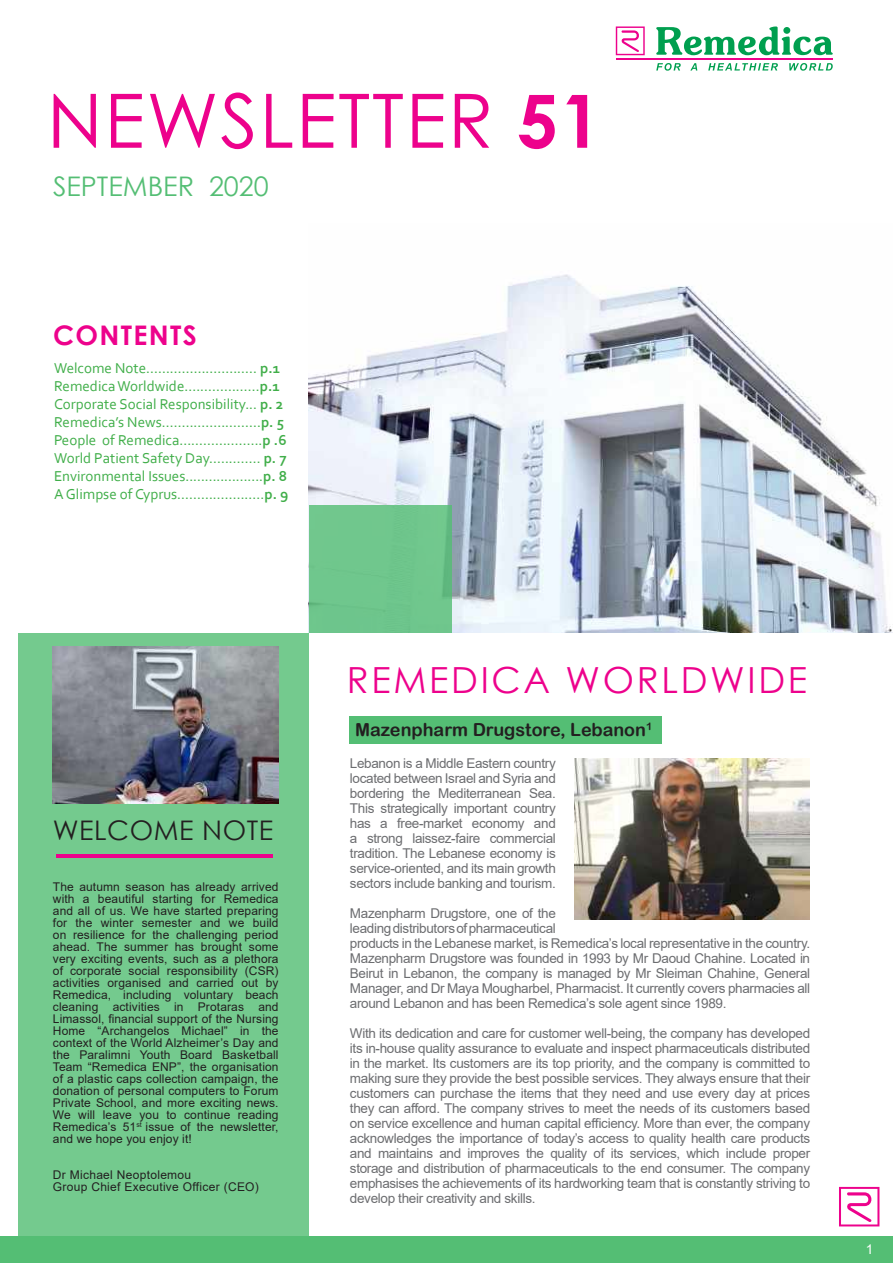
<style>
.page{position:relative;width:893px;height:1263px;background:#fff}
.page>*{position:absolute;margin:0;border:0;box-sizing:border-box;transform-origin:0 0}
.t1{font:75px "Century Gothic";letter-spacing:.025em;color:#ed028c}
.t2{font:36px "Century Gothic";letter-spacing:.075em;color:#ed028c}
.t3{font:27px "Century Gothic";color:#54be74}
.t4{font:27px "Century Gothic";letter-spacing:.02em;color:#231f20}
.t5{font:700 27px "Century Gothic";letter-spacing:.05em;color:#ed028c}
.t6{font:18px "Arial Rounded MT Bold";color:#231f20}
.t7{font:15px/18px "Corbel";color:#40ae49}
.t8{font:13.5px/15px "Arial";letter-spacing:-.025em;color:#6c6d70;text-align:justify}
.t9{font:13.5px "Arial";color:#fff}
.t10{font:12px/12px "Arial";letter-spacing:.01em;color:#231f20;text-align:justify}
.s1{font-weight:700;font-size:73.5px}
.s2{font-weight:700}
</style>
<div class="page">
<img style="left:309px;top:274px;width:584px;height:359px">
<div style="left:19px;top:633px;width:290px;height:608px;background:#74ca8e"></div>
<div style="left:0;top:1236px;width:893px;height:27px;background:#54be74"></div>
<img style="left:574px;top:758px;width:235px;height:162px">
<img style="left:53px;top:646px;width:226px;height:157px">
<svg style="left:656px;top:63px;width:177px;height:8px"></svg>
<svg style="left:656px;top:26px;width:177px;height:29px"></svg>
<div style="left:783px;top:27px;width:7px;height:7px;background:#009f4f;border-radius:50%"></div>
<svg style="left:616px;top:26px;width:29px;height:29px"></svg>
<hr style="left:616px;top:58px;width:217px;height:2px;background:#ed028c">
<hr style="left:56px;top:854px;width:217px;height:4px;background:#ed028c">
<div style="left:309px;top:505px;width:143px;height:128px;background:#6fc78d"></div>
<div style="left:349px;top:716px;width:313px;height:28px;background:#54be74"></div>
<svg style="left:839px;top:1187px;width:40px;height:39px"></svg>
<h1 class="t1" style="left:47px;top:68px;width:556px">NEWSLETTER <span class="s1">51</span></h1>
<h3 class="t3" style="left:53px;top:168px;width:217px">SEPTEMBER 2020</h3>
<h3 class="t5" style="left:53px;top:314px;width:145px">CONTENTS</h3>
<p class="t7" style="left:54px;top:358px;width:236px">Welcome Note............................ <span class="s2">p.1<br></span>Remedica Worldwide...................<span class="s2">p.1<br></span>Corporate Social Responsibility... <span class="s2">p. 2<br></span>Remedica’s News.........................<span class="s2">p. 5<br></span>People of Remedica.....................<span class="s2">p .6<br></span>World Patient Safety Day............. <span class="s2">p. 7<br></span>Environmental Issues....................<span class="s2">p. 8<br></span>A Glimpse of Cyprus......................<span class="s2">p. 9</span></p>
<h3 class="t4" style="left:53px;top:812px;width:222px">WELCOME NOTE</h3>
<p class="t10" style="left:53px;top:881px;width:227px">The autumn season has already arrived with a beautiful starting for Remedica and all of us. We have started preparing for the winter semester and we build on resilience for the challenging period ahead. The summer has brought some very exciting events, such as a plethora of corporate social responsibility (CSR) activities organised and carried out by Remedica, including voluntary beach cleaning activities in Protaras and Limassol, financial support of the Nursing Home “Archangelos Michael” in the context of the World Alzheimer’s Day and the Paralimni Youth Board Basketball Team “Remedica ENP”, the organisation of a plastic caps collection campaign, the donation of personal computers to Forum Private School, and more exciting news.<br>We will leave you to continue reading Remedica’s 51<sup>st</sup> issue of the newsletter, and we hope you enjoy it!</p>
<p class="t10" style="left:53px;top:1169px;width:208px">Dr Michael Neoptolemou<br>Group Chief Executive Officer (CEO)</p>
<h2 class="t2" style="left:347px;top:655px;width:462px">REMEDICA WORLDWIDE</h2>
<h3 class="t6" style="left:355px;top:719px;width:299px">Mazenpharm Drugstore, Lebanon<sup>1</sup></h3>
<p class="t8" style="left:350px;top:756px;width:207px">Lebanon is a Middle Eastern country located between Israel and Syria and bordering the Mediterranean Sea.<br>This strategically important country has a free-market economy and a strong laissez-faire commercial tradition. The Lebanese economy is service-oriented, and its main growth sectors include banking and tourism.</p>
<p class="t8" style="left:350px;top:906px;width:462px;text-align:left">Mazenpharm Drugstore, one of the<br>leading distributors of pharmaceutical<br>products in the Lebanese market, is Remedica’s local representative in the country.<br>Mazenpharm Drugstore was founded in 1993 by Mr Daoud Chahine. Located in Beirut in Lebanon, the company is managed by Mr Sleiman Chahine, General Manager, and Dr Maya Mougharbel, Pharmacist. It currently covers pharmacies all around Lebanon and has been Remedica’s sole agent since 1989.</p>
<p class="t8" style="left:350px;top:1026px;width:462px">With its dedication and care for customer well-being, the company has developed its in-house quality assurance to evaluate and inspect pharmaceuticals distributed in the market. Its customers are its top priority, and the company is committed to making sure they provide the best possible services. They always ensure that their customers can purchase the items that they need and use every day at prices they can afford. The company strives to meet the needs of its customers based on service excellence and human capital efficiency. More than ever, the company acknowledges the importance of today’s access to quality health care products and maintains and improves the quality of its services, which include proper storage and distribution of pharmaceuticals to the end consumer. The company emphasises the achievements of its hardworking team that is constantly striving to develop their creativity and skills.</p>
<p class="t9" style="left:866px;top:1240px;width:9px">1</p>
</div>
